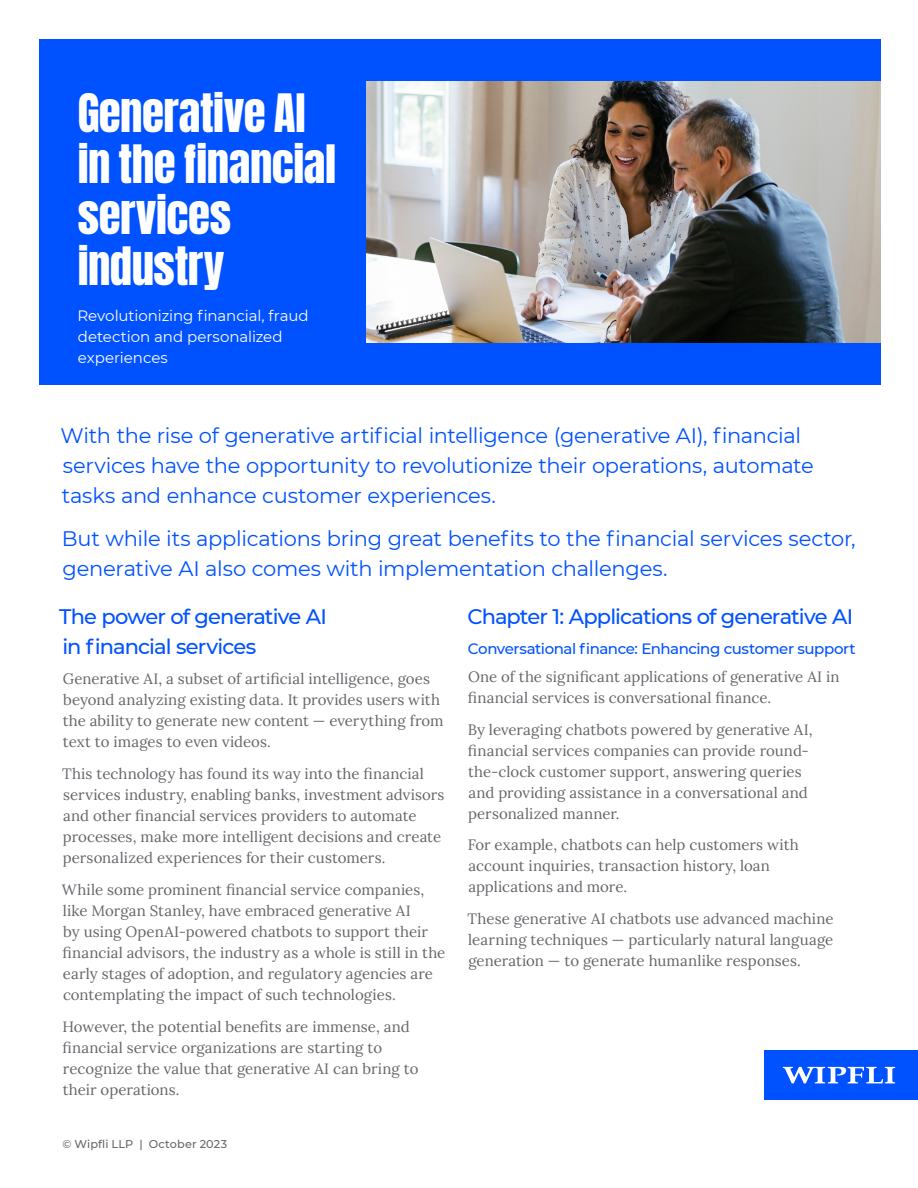
<style>
.page{position:relative;width:918px;height:1188px;background:#fff}
.page>*{position:absolute;margin:0;border:0;box-sizing:border-box;transform-origin:0 0}
.t1{font:45px/51px "Anton";letter-spacing:-.01em;color:#fff}
.t2{font:21px/30px "Montserrat";letter-spacing:-.015em;color:#0051ff}
.t3{font:500 21px/30px "Montserrat";letter-spacing:-.04em;color:#0051ff}
.t4{font:15px/21px "Lora";letter-spacing:.005em;color:#63666a}
.t5{font:15px/21px "Montserrat";letter-spacing:-.005em;color:#fff}
.t6{font:500 15px "Montserrat";letter-spacing:-.03em;color:#0051ff}
.t7{font:500 11.25px "Montserrat";letter-spacing:.01em;color:#63666a}
</style>
<div class="page">
<div style="left:764px;top:1050px;width:154px;height:50px;background:#0051ff"></div>
<svg style="left:783px;top:1067px;width:112px;height:16px"></svg>
<div style="left:39px;top:39px;width:841px;height:345px;background:#0051ff"></div>
<img style="left:366px;top:81px;width:514px;height:261px">
<h1 class="t1" style="left:78px;top:91px;width:260px">Generative AI in the financial services industry</h1>
<p class="t5" style="left:77px;top:304px;width:233px">Revolutionizing financial, fraud detection and personalized experiences</p>
<h2 class="t2" style="left:60px;top:419px;width:755px">With the rise of generative artificial intelligence (generative AI), financial services have the opportunity to revolutionize their operations, automate tasks and enhance customer experiences.</h2>
<h2 class="t2" style="left:62px;top:523px;width:795px">But while its applications bring great benefits to the financial services sector, generative AI also comes with implementation challenges.</h2>
<h2 class="t3" style="left:59px;top:601px;width:269px">The power of generative AI in financial services</h2>
<p class="t4" style="left:63px;top:667px;width:382px">Generative AI, a subset of artificial intelligence, goes beyond analyzing existing data. It provides users with the ability to generate new content — everything from text to images to even videos.</p>
<p class="t4" style="left:62px;top:762px;width:384px">This technology has found its way into the financial services industry, enabling banks, investment advisors and other financial services providers to automate processes, make more intelligent decisions and create personalized experiences for their customers.</p>
<p class="t4" style="left:62px;top:878px;width:385px">While some prominent financial service companies, like Morgan Stanley, have embraced generative AI<br>by using OpenAI-powered chatbots to support their financial advisors, the industry as a whole is still in the early stages of adoption, and regulatory agencies are contemplating the impact of such technologies.</p>
<p class="t4" style="left:62px;top:1015px;width:358px">However, the potential benefits are immense, and financial service organizations are starting to recognize the value that generative AI can bring to their operations.</p>
<h2 class="t3" style="left:468px;top:601px;width:387px">Chapter 1: Applications of generative AI</h2>
<p class="t6" style="left:468px;top:638px;width:389px">Conversational finance: Enhancing customer support</p>
<p class="t4" style="left:468px;top:665px;width:373px">One of the significant applications of generative AI in financial services is conversational finance.</p>
<p class="t4" style="left:468px;top:718px;width:346px">By leveraging chatbots powered by generative AI, financial services companies can provide round&shy;the-clock customer support, answering queries and providing assistance in a conversational and personalized manner.</p>
<p class="t4" style="left:468px;top:834px;width:333px">For example, chatbots can help customers with account inquiries, transaction history, loan applications and more.</p>
<p class="t4" style="left:468px;top:907px;width:368px;text-align:justify">These generative AI chatbots use advanced machine learning techniques — particularly natural language generation — to generate humanlike responses.</p>
<p class="t7" style="left:62px;top:1136px;width:166px">© Wipfli LLP | October 2023</p>
</div>
